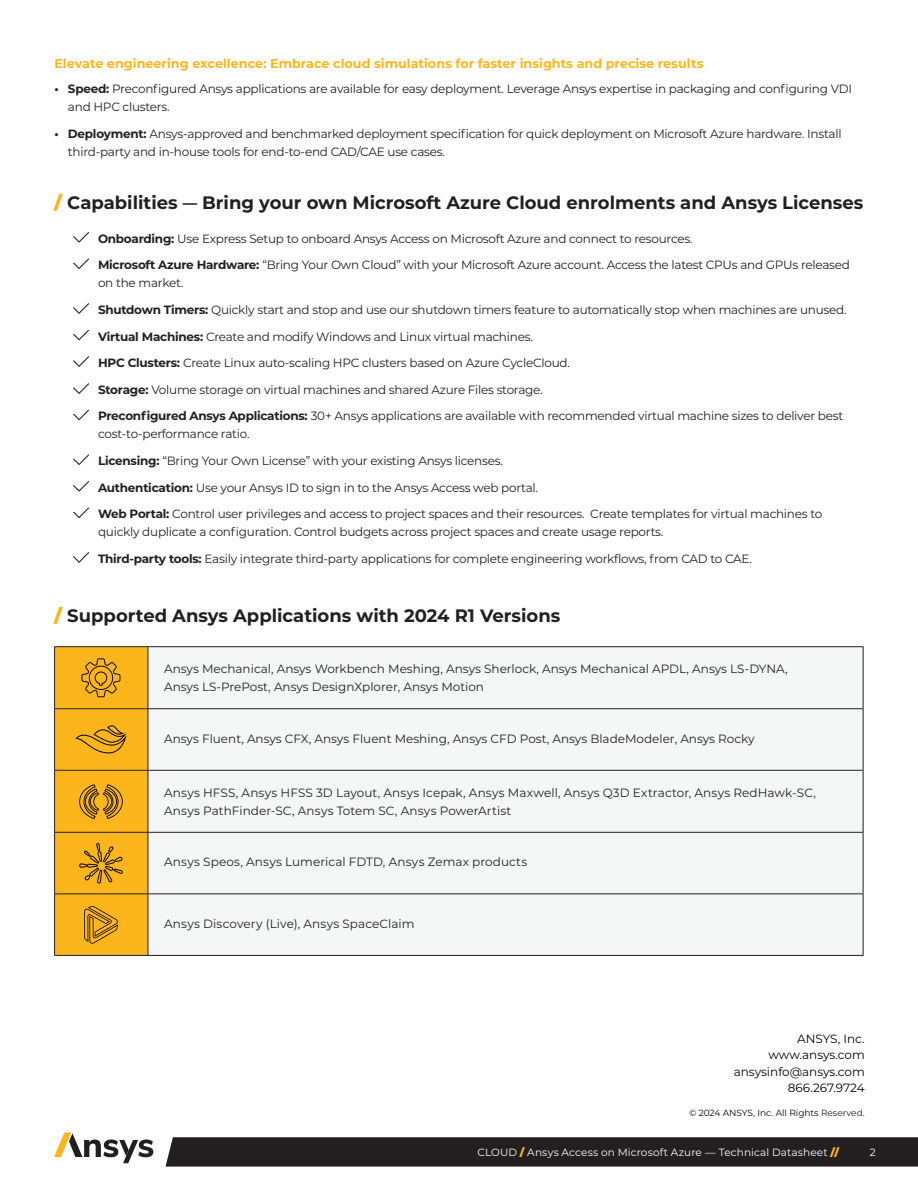
<style>
.page{position:relative;width:918px;height:1188px;background:#fff}
.page>*{position:absolute;margin:0;border:0;box-sizing:border-box;transform-origin:0 0}
.t1{font:700 18px "Montserrat";color:#231f20}
.t2{font:700 12.75px "Montserrat";color:#fcb61c}
.t3{font:12px/18px "Montserrat";letter-spacing:-.02em;color:#231f20}
.t4{font:12px/18px "Montserrat";letter-spacing:.01em;color:#231f20}
.t5{font:12px/18px "Montserrat";color:#231f20}
.t6{font:12px/16.5px "Montserrat";color:#040503;text-align:right}
.t7{font:10.5px "Montserrat";letter-spacing:.01em;color:#fff}
.t8{font:9px "Montserrat";color:#040503}
.s1{font-weight:700}
.s2{font-weight:900;color:#fcb61c}
.s3{font-weight:600}
.s4{color:#231f20}
</style>
<div class="page">
<svg style="left:166px;top:1137px;width:752px;height:30px;background:#282425"></svg>
<svg style="left:54px;top:1132px;width:99px;height:31px"></svg>
<svg style="left:73px;top:232px;width:16px;height:37px"></svg>
<svg style="left:73px;top:303px;width:16px;height:11px"></svg>
<svg style="left:73px;top:330px;width:16px;height:10px"></svg>
<svg style="left:73px;top:356px;width:16px;height:11px"></svg>
<svg style="left:73px;top:383px;width:16px;height:11px"></svg>
<svg style="left:73px;top:409px;width:16px;height:11px"></svg>
<svg style="left:73px;top:454px;width:16px;height:11px"></svg>
<svg style="left:73px;top:481px;width:16px;height:37px"></svg>
<svg style="left:73px;top:552px;width:16px;height:11px"></svg>
<div style="left:149px;top:647px;width:714px;height:308px;background:#f5f7f7"></div>
<hr style="left:148px;top:646px;width:715px;height:1px;background:#231f20">
<hr style="left:863px;top:647px;width:1px;height:62px;background:#231f20">
<hr style="left:148px;top:708px;width:715px;height:1px;background:#231f20">
<hr style="left:863px;top:709px;width:1px;height:61px;background:#231f20">
<hr style="left:148px;top:770px;width:715px;height:1px;background:#231f20">
<hr style="left:863px;top:770px;width:1px;height:62px;background:#231f20">
<hr style="left:148px;top:832px;width:715px;height:1px;background:#231f20">
<hr style="left:863px;top:832px;width:1px;height:62px;background:#231f20">
<hr style="left:148px;top:894px;width:715px;height:1px;background:#231f20">
<hr style="left:863px;top:894px;width:1px;height:61px;background:#231f20">
<hr style="left:148px;top:955px;width:715px;height:1px;background:#231f20">
<hr style="left:54px;top:646px;width:94px;height:1px;background:#231f20">
<hr style="left:54px;top:647px;width:1px;height:62px;background:#231f20">
<hr style="left:148px;top:647px;width:1px;height:62px;background:#231f20">
<hr style="left:54px;top:709px;width:1px;height:61px;background:#231f20">
<hr style="left:148px;top:709px;width:1px;height:61px;background:#231f20">
<hr style="left:54px;top:770px;width:1px;height:62px;background:#231f20">
<hr style="left:148px;top:770px;width:1px;height:62px;background:#231f20">
<hr style="left:54px;top:832px;width:1px;height:62px;background:#231f20">
<hr style="left:148px;top:832px;width:1px;height:62px;background:#231f20">
<hr style="left:54px;top:894px;width:1px;height:61px;background:#231f20">
<hr style="left:148px;top:894px;width:1px;height:61px;background:#231f20">
<hr style="left:54px;top:955px;width:94px;height:1px;background:#231f20">
<svg style="left:55px;top:647px;width:93px;height:308px;background:#eaa91a"></svg>
<p class="t2" style="left:54px;top:54px;width:651px">Elevate engineering excellence: Embrace cloud simulations for faster insights and precise results</p>
<p class="t3" style="left:68px;top:80px;width:786px;text-indent:-14px"><span class="s1">• Speed:</span> Preconfigured Ansys applications are available for easy deployment. Leverage Ansys expertise in packaging and configuring VDI and HPC clusters.</p>
<p class="t3" style="left:68px;top:124px;width:775px;text-indent:-14px"><span class="s1">• Deployment:</span> Ansys-approved and benchmarked deployment specification for quick deployment on Microsoft Azure hardware. Install third-party and in-house tools for end-to-end CAD/CAE use cases.</p>
<h1 class="t1" style="left:54px;top:190px;width:811px"><span class="s2">/</span> Capabilities <span class="s3">—</span> Bring your own Microsoft Azure Cloud enrolments and Ansys Licenses</h1>
<p class="t3" style="left:98px;top:229px;width:596px"><span class="s1">Onboarding:</span> Use Express Setup to onboard Ansys Access on Microsoft Azure and connect to resources.</p>
<p class="t3" style="left:98px;top:256px;width:753px"><span class="s1">Microsoft Azure Hardware:</span> “Bring Your Own Cloud” with your Microsoft Azure account. Access the latest CPUs and GPUs released on the market.</p>
<p class="t3" style="left:98px;top:300px;width:750px"><span class="s1">Shutdown Timers:</span> Quickly start and stop and use our shutdown timers feature to automatically stop when machines are unused.</p>
<p class="t3" style="left:98px;top:327px;width:436px"><span class="s1">Virtual Machines:</span> Create and modify Windows and Linux virtual machines.</p>
<p class="t3" style="left:98px;top:353px;width:473px"><span class="s1">HPC Clusters:</span> Create Linux auto-scaling HPC clusters based on Azure CycleCloud.</p>
<p class="t3" style="left:98px;top:380px;width:446px"><span class="s1">Storage:</span> Volume storage on virtual machines and shared Azure Files storage.</p>
<p class="t3" style="left:98px;top:407px;width:747px"><span class="s1">Preconfigured Ansys Applications:</span> 30+ Ansys applications are available with recommended virtual machine sizes to deliver best cost-to-performance ratio.</p>
<p class="t3" style="left:98px;top:451px;width:406px"><span class="s1">Licensing:</span> “Bring Your Own License” with your existing Ansys licenses.</p>
<p class="t3" style="left:98px;top:478px;width:442px"><span class="s1">Authentication:</span> Use your Ansys ID to sign in to the Ansys Access web portal.</p>
<p class="t3" style="left:98px;top:505px;width:726px"><span class="s1">Web Portal:</span> Control user privileges and access to project spaces and their resources. Create templates for virtual machines to quickly duplicate a configuration. Control budgets across project spaces and create usage reports.</p>
<p class="t3" style="left:98px;top:549px;width:656px"><span class="s1">Third-party tools:</span> Easily integrate third-party applications for complete engineering workflows, from CAD to CAE.</p>
<h1 class="t1" style="left:54px;top:603px;width:508px"><span class="s2">/</span> Supported Ansys Applications with 2024 R1 Versions</h1>
<p class="t5" style="left:164px;top:659px;width:625px">Ansys Mechanical, Ansys Workbench Meshing, Ansys Sherlock, Ansys Mechanical APDL, Ansys LS-DYNA,<br>Ansys LS-PrePost, Ansys DesignXplorer, Ansys Motion</p>
<p class="t5" style="left:164px;top:729px;width:592px">Ansys Fluent, Ansys CFX, Ansys Fluent Meshing, Ansys CFD Post, Ansys BladeModeler, Ansys Rocky</p>
<p class="t4" style="left:164px;top:783px;width:653px">Ansys HFSS, Ansys HFSS 3D Layout, Ansys Icepak, Ansys Maxwell, Ansys Q3D Extractor, Ansys RedHawk-SC,<br>Ansys PathFinder-SC, Ansys Totem SC, Ansys PowerArtist</p>
<p class="t4" style="left:164px;top:852px;width:365px">Ansys Speos, Ansys Lumerical FDTD, Ansys Zemax products</p>
<p class="t4" style="left:164px;top:914px;width:252px">Ansys Discovery (Live), Ansys SpaceClaim</p>
<p class="t6" style="left:734px;top:1030px;width:133px">ANSYS, Inc. www.ansys.com ansysinfo@ansys.com<br>866.267.9724</p>
<p class="t8" style="left:689px;top:1106px;width:177px">© 2024 ANSYS, Inc. All Rights <span class="s4">Reserved.</span></p>
<p class="t7" style="left:477px;top:1145px;width:363px">CLOUD <span class="s2">/</span> Ansys Access on Microsoft Azure — Technical Datasheet <span class="s2">//</span></p>
<p class="t7" style="left:870px;top:1145px;width:7px">2</p>
</div>
